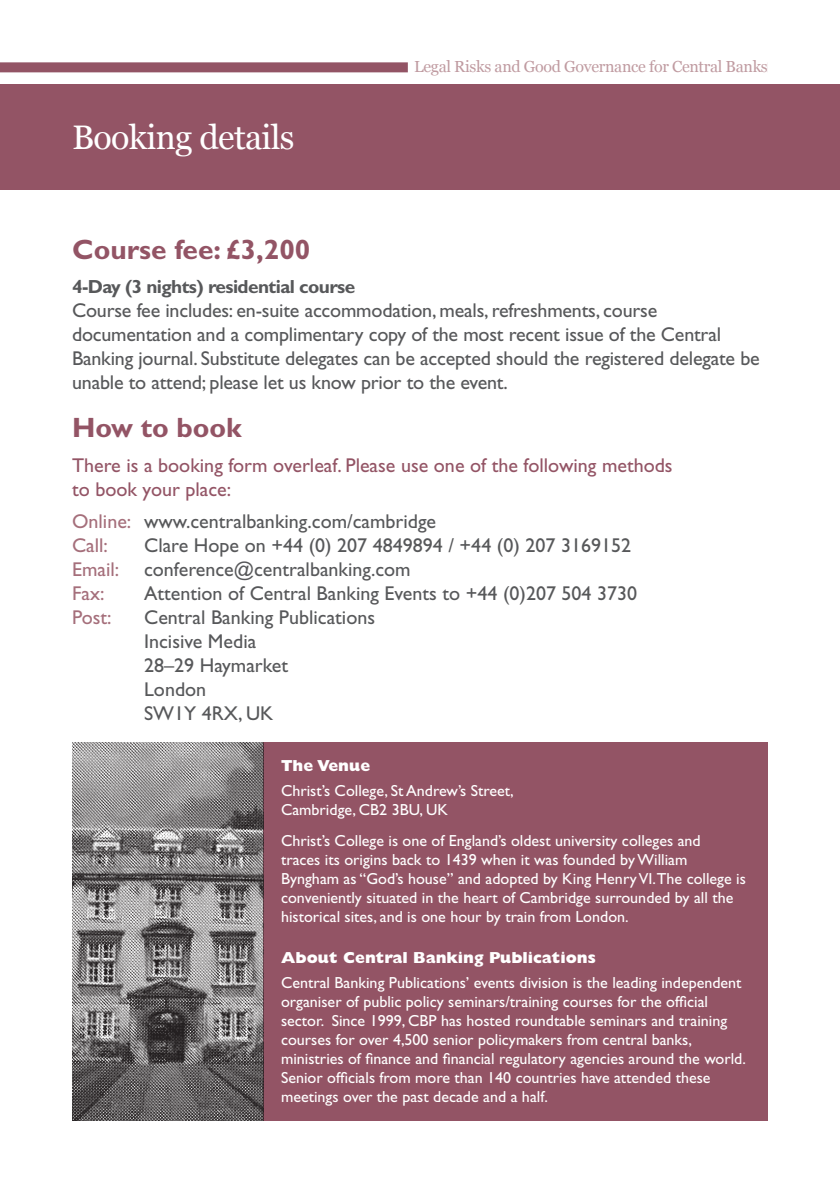
<style>
.page{position:relative;width:840px;height:1191px;background:#fff}
.page>*{position:absolute;margin:0;border:0;box-sizing:border-box;transform-origin:0 0}
.t1{font:34px "Georgia";letter-spacing:-.02em;color:#fff}
.t2{font:700 28px "Gill Sans Std";color:#935465}
.t3{font:20px/24px "Gill Sans Std";letter-spacing:-.01em;color:#57585a}
.t4{font:20px/24px "Gill Sans Std";color:#935465}
.t5{font:20px "Gill Sans Std";color:#a56f7b}
.t6{font:700 19px "Gill Sans Std";letter-spacing:-.03em;color:#57585a}
.t7{font:16px/19px "Gill Sans Std";color:#fff}
.t8{font:16px "Georgia";letter-spacing:-.02em;color:#c09ba1}
.t9{font:800 16px "Gill Sans Std";color:#fff}
.s1{color:#a56f7b}
</style>
<div class="page">
<div style="left:0;top:84px;width:839px;height:105px;background:#935465"></div>
<div style="left:0;top:62px;width:767px;height:10px;background:#935465"></div>
<div style="left:407px;top:62px;width:360px;height:18px;background:#fff"></div>
<div style="left:263px;top:742px;width:504px;height:378px;background:#935465"></div>
<img style="left:72px;top:742px;width:191px;height:378px">
<h1 class="t1" style="left:72px;top:112px;width:224px">Booking details</h1>
<p class="t8" style="left:414px;top:55px;width:355px">Legal Risks and Good Governance for Central Banks</p>
<h2 class="t2" style="left:72px;top:233px;width:239px">Course fee: £3,200</h2>
<p class="t6" style="left:72px;top:275px;width:284px">4-Day (3 nights) residential course</p>
<p class="t3" style="left:72px;top:298px;width:688px">Course fee includes: en-suite accommodation, meals, refreshments, course documentation and a complimentary copy of the most recent issue of the Central Banking journal. Substitute delegates can be accepted should the registered delegate be unable to attend; please let us know prior to the event.</p>
<h2 class="t2" style="left:72px;top:410px;width:171px">How to book</h2>
<p class="t4" style="left:72px;top:453px;width:601px">There is a booking form overleaf. Please use one of the following methods to book your place:</p>
<p class="t3" style="left:72px;top:509px;width:365px"><span class="s1">Online:</span> www.centralbanking.com/cambridge<br><span class="s1">Call:</span></p>
<p class="t3" style="left:72px;top:533px;width:560px;text-indent:72px">Clare Hope on +44 (0) 207 4849894 / +44 (0) 207 3169152<br><span class="s1">Email:</span> conference@centralbanking.com<br><span class="s1">Fax:</span></p>
<p class="t3" style="left:144px;top:581px;width:494px">Attention of Central Banking Events to +44 (0)207 504 3730</p>
<p class="t5" style="left:72px;top:606px;width:41px">Post:</p>
<p class="t3" style="left:144px;top:605px;width:232px">Central Banking Publications<br>Incisive Media<br>28–29 Haymarket<br>London<br>SW1Y 4RX, UK</p>
<p class="t9" style="left:281px;top:756px;width:90px">The Venue</p>
<p class="t7" style="left:281px;top:781px;width:234px">Christ’s College, St Andrew’s Street,<br>Cambridge, CB2 3BU, UK</p>
<p class="t7" style="left:281px;top:831px;width:466px">Christ’s College is one of England’s oldest university colleges and<br>traces its origins back to 1439 when it was founded by William Byngham as “God’s house” and adopted by King Henry VI.The college is conveniently situated in the heart of Cambridge surrounded by all the historical sites, and is one hour by train from London.</p>
<p class="t9" style="left:281px;top:948px;width:316px">About Central Banking Publications</p>
<p class="t7" style="left:281px;top:973px;width:466px">Central Banking Publications’ events division is the leading independent organiser of public policy seminars/training courses for the official sector. Since 1999, CBP has hosted roundtable seminars and training courses for over 4,500 senior policymakers from central banks, ministries of finance and financial regulatory agencies around the world.<br>Senior officials from more than 140 countries have attended these meetings over the past decade and a half.</p>
</div>
